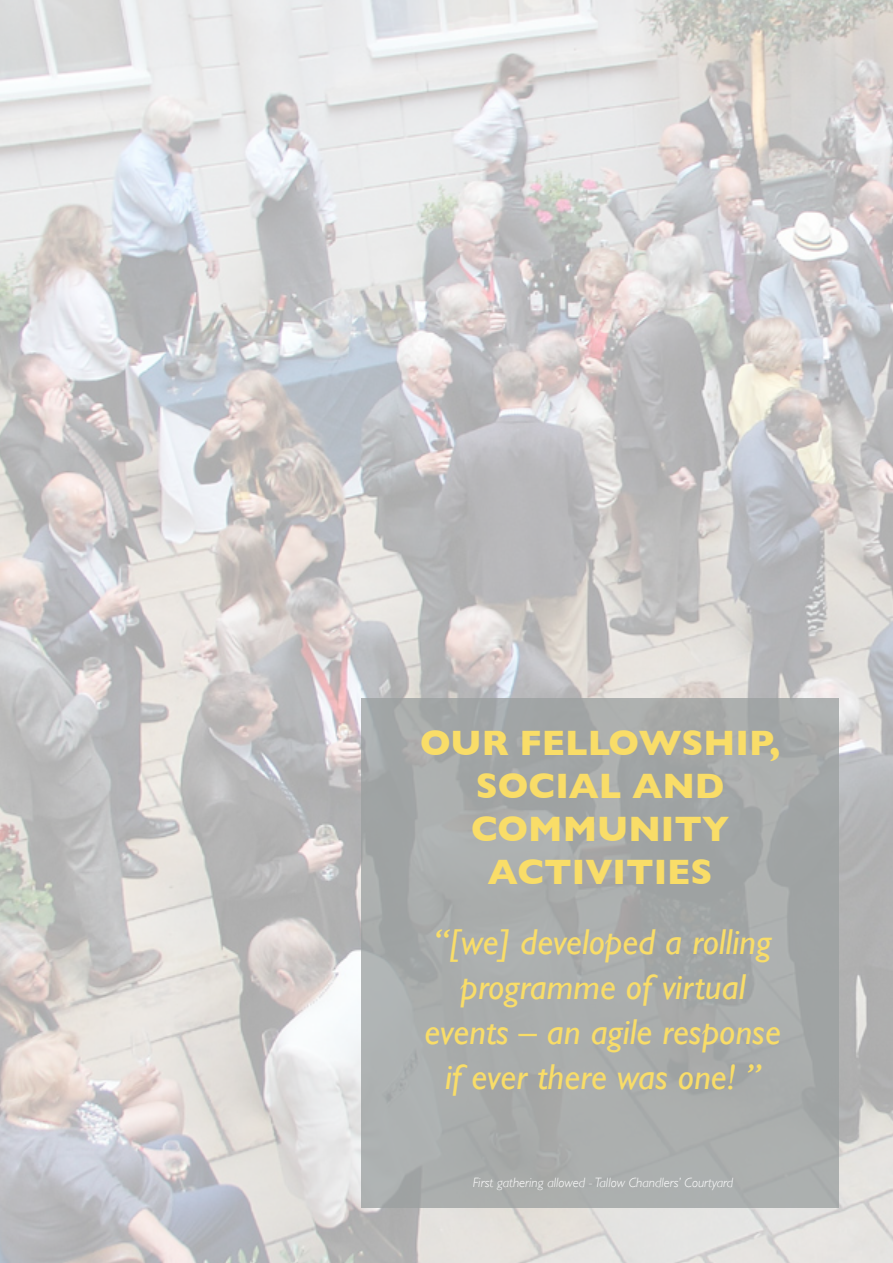
<style>
.page{position:relative;width:893px;height:1263px;background:#fff}
.page>*{position:absolute;margin:0;border:0;box-sizing:border-box;transform-origin:0 0}
.t1{font:italic 36px/45px "Gill Sans";color:#f9dd68;text-align:center}
.t2{font:700 36px/43.2px "Gill Sans";color:#f9dd68;text-align:center}
.t3{font:italic 300 13.5px "Gill Sans";color:#fff}
</style>
<div class="page">
<img style="left:0;top:0;width:893px;height:1263px">
<div style="left:361px;top:698px;width:478px;height:509px;background:#a9acac"></div>
<p class="t2" style="left:420px;top:720px;width:362px">OUR FELLOWSHIP,<br>SOCIAL AND<br>COMMUNITY<br>ACTIVITIES</p>
<p class="t1" style="left:425px;top:920px;width:358px">“[we] developed a rolling programme of virtual events – an agile response if ever there was one! ”</p>
<p class="t3" style="left:473px;top:1174px;width:262px">First gathering allowed - Tallow Chandlers’ Courtyard</p>
</div>
